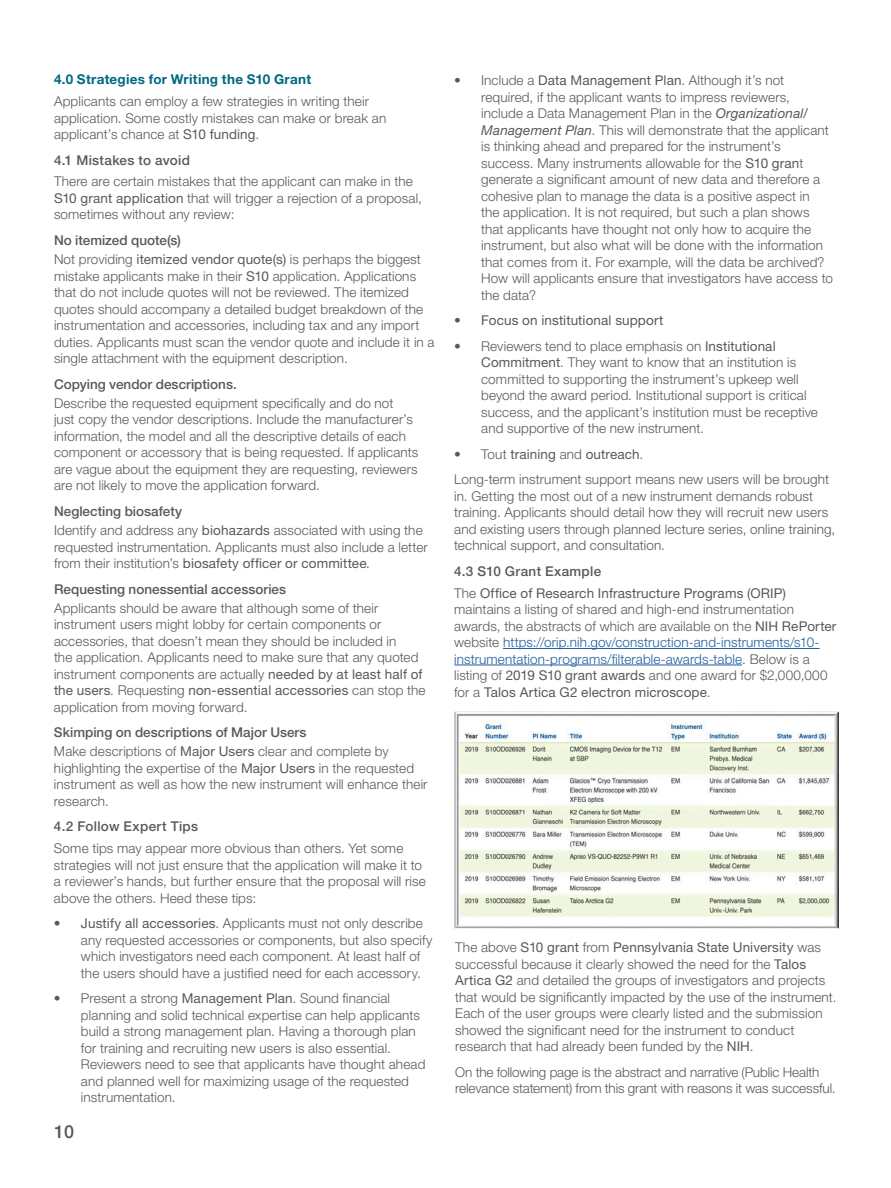
<style>
.page{position:relative;width:891px;height:1188px;background:#fff}
.page>*{position:absolute;margin:0;border:0;box-sizing:border-box;transform-origin:0 0}
.t1{font:500 18px "Helvetica Neue LT Pro";color:#58595b}
.t2{font:300 13.5px/16.5px "Helvetica Neue LT Pro";letter-spacing:.01em;color:#58595b}
.t3{font:300 13.5px/16.5px "Helvetica Neue LT Pro";letter-spacing:-.01em;color:#58595b}
.t4{font:13.5px/21.9px "Helvetica Neue LT Pro";letter-spacing:.01em;color:#58595b}
.t5{font:500 13.5px "Helvetica Neue LT Pro";letter-spacing:.005em;color:#58595b}
.t6{font:500 13.5px "Helvetica Neue LT Pro";letter-spacing:.025em;color:#58595b}
.t7{font:700 13.5px "Helvetica Neue LT Pro";letter-spacing:.02em;color:#006880}
.s1{font-weight:400}
.s2{font-weight:500}
.s3{font-weight:400;font-style:italic}
.s4{font-weight:300}
.s5{color:#215e9f}
</style>
<div class="page">
<hr style="left:503px;top:648px;width:317px;height:1px;background:#215e9f">
<hr style="left:454px;top:665px;width:288px;height:1px;background:#215e9f">
<img style="left:454px;top:712px;width:385px;height:216px">
<p class="t7" style="left:54px;top:71px;width:259px">4.0 Strategies for Writing the S10 Grant</p>
<p class="t2" style="left:54px;top:93px;width:334px">Applicants can employ a few strategies in writing their application. Some costly mistakes can make or break an applicant’s chance at <span class="s1">S10 funding</span>.</p>
<p class="t6" style="left:54px;top:152px;width:137px">4.1 Mistakes to avoid</p>
<p class="t2" style="left:54px;top:173px;width:369px">There are certain mistakes that the applicant can make in the<br><span class="s1">S10 grant application</span> that will trigger a rejection of a proposal, sometimes without any review:</p>
<p class="t2" style="left:54px;top:230px;width:368px;line-height:19.2px"><span class="s2">No itemized quote(s)<br></span>Not providing <span class="s1">itemized vendor quote(s)</span> is perhaps the biggest</p>
<p class="t2" style="left:54px;top:267px;width:382px">mistake applicants make in their <span class="s1">S10</span> application. Applications that do not include quotes will not be reviewed. The itemized quotes should accompany a detailed budget breakdown of the instrumentation and accessories, including tax and any import duties. Applicants must scan the vendor quote and include it in a single attachment with the equipment description.</p>
<p class="t5" style="left:54px;top:376px;width:184px">Copying vendor descriptions.</p>
<p class="t2" style="left:54px;top:394px;width:366px">Describe the requested equipment specifically and do not<br>just copy the vendor descriptions. Include the manufacturer’s information, the model and all the descriptive details of each component or accessory that is being requested. If applicants are vague about the equipment they are requesting, reviewers are not likely to move the application forward.</p>
<p class="t2" style="left:54px;top:501px;width:370px;line-height:19.2px"><span class="s2">Neglecting biosafety<br></span>Identify and address any <span class="s1">biohazards</span> associated with using the</p>
<p class="t2" style="left:54px;top:538px;width:375px">requested instrumentation. Applicants must also include a letter from their institution’s <span class="s1">biosafety officer or committee</span>.</p>
<p class="t5" style="left:54px;top:581px;width:234px">Requesting nonessential accessories</p>
<p class="t2" style="left:54px;top:599px;width:373px">Applicants should be aware that although some of their instrument users might lobby for certain components or accessories, that doesn’t mean they should be included in<br>the application. Applicants need to make sure that any quoted instrument components are actually <span class="s1">needed by at least half of the users</span>. Requesting <span class="s1">non-essential accessories</span> can stop the application from moving forward.</p>
<p class="t2" style="left:54px;top:722px;width:336px;line-height:19.2px"><span class="s2">Skimping on descriptions of Major Users<br></span>Make descriptions of <span class="s1">Major Users</span> clear and complete by</p>
<p class="t2" style="left:54px;top:760px;width:375px">highlighting the expertise of the <span class="s1">Major Users</span> in the requested instrument as well as how the new instrument will enhance their research.</p>
<p class="t6" style="left:54px;top:818px;width:146px">4.2 Follow Expert Tips</p>
<p class="t2" style="left:54px;top:840px;width:373px">Some tips may appear more obvious than others. Yet some strategies will not just ensure that the application will make it to a reviewer’s hands, but further ensure that the proposal will rise above the others. Heed these tips:</p>
<p class="t2" style="left:81px;top:915px;width:353px;text-indent:-27px"><span class="s1">• Justify all accessories</span>. Applicants must not only describe any requested accessories or components, but also specify which investigators need each component. At least half of the users should have a justified need for each accessory.</p>
<p class="t2" style="left:81px;top:990px;width:346px;text-indent:-27px">• Present a strong <span class="s1">Management Plan</span>. Sound financial planning and solid technical expertise can help applicants build a strong management plan. Having a thorough plan for training and recruiting new users is also essential.<br>Reviewers need to see that applicants have thought ahead and planned well for maximizing usage of the requested instrumentation.</p>
<h1 class="t1" style="left:54px;top:1121px;width:22px">10</h1>
<p class="t2" style="left:481px;top:72px;width:353px;text-indent:-27px">• Include a <span class="s1">Data Management Plan</span>. Although it’s not required, if the applicant wants to impress reviewers, include a Data Management Plan in the <span class="s3">Organizational/ Management Plan</span>. This will demonstrate that the applicant is thinking ahead and prepared for the instrument’s success. Many instruments allowable for the <span class="s1">S10 gran</span>t generate a significant amount of new data and therefore a cohesive plan to manage the data is a positive aspect in<br>the application. It is not required, but such a plan shows that applicants have thought not only how to acquire the instrument, but also what will be done with the information that comes from it. For example, will the data be archived?<br>How will applicants ensure that investigators have access to the data?</p>
<p class="t4" style="left:454px;top:309px;width:211px">• Focus on institutional support</p>
<p class="t2" style="left:481px;top:337px;width:338px;text-indent:-27px">• Reviewers tend to place emphasis on <span class="s1">Institutional Commitment</span>. They want to know that an institution is committed to supporting the instrument’s upkeep well beyond the award period. Institutional support is critical success, and the applicant’s institution must be receptive and supportive of the new instrument.</p>
<p class="t2" style="left:454px;top:441px;width:377px;line-height:25.5px">• Tout <span class="s1">training</span> and <span class="s1">outreach</span>.<br>Long-term instrument support means new users will be brought</p>
<p class="t2" style="left:454px;top:487px;width:383px">in. Getting the most out of a new instrument demands robust training. Applicants should detail how they will recruit new users and existing users through planned lecture series, online training, technical support, and consultation.</p>
<p class="t4" style="left:454px;top:560px;width:333px"><span class="s2">4.3 S10 Grant Example<br></span><span class="s4">The</span> Office of Research Infrastructure Programs (ORIP)</p>
<p class="t2" style="left:454px;top:601px;width:384px">maintains a listing of shared and high-end instrumentation awards, the abstracts of which are available on the <span class="s1">NIH RePorter </span>website <span class="s5">https://orip.nih.gov/construction-and-instruments/s10- instrumentation-programs/filterable-awards-table</span>. Below is a listing of <span class="s1">2019 S10 grant awards</span> and one award for $2,000,000 for a <span class="s1">Talos Artica G2 electron microscope</span>.</p>
<p class="t2" style="left:455px;top:939px;width:383px">The above <span class="s1">S10 grant</span> from <span class="s1">Pennsylvania State University</span> was successful because it clearly showed the need for the <span class="s1">Talos Artica G2</span> and detailed the groups of investigators and projects that would be significantly impacted by the use of the instrument.<br>Each of the user groups were clearly listed and the submission showed the significant need for the instrument to conduct research that had already been funded by the <span class="s1">NIH</span>.</p>
<p class="t3" style="left:455px;top:1064px;width:382px">On the following page is the abstract and narrative (Public Health relevance statement) from this grant with reasons it was successful.</p>
</div>
